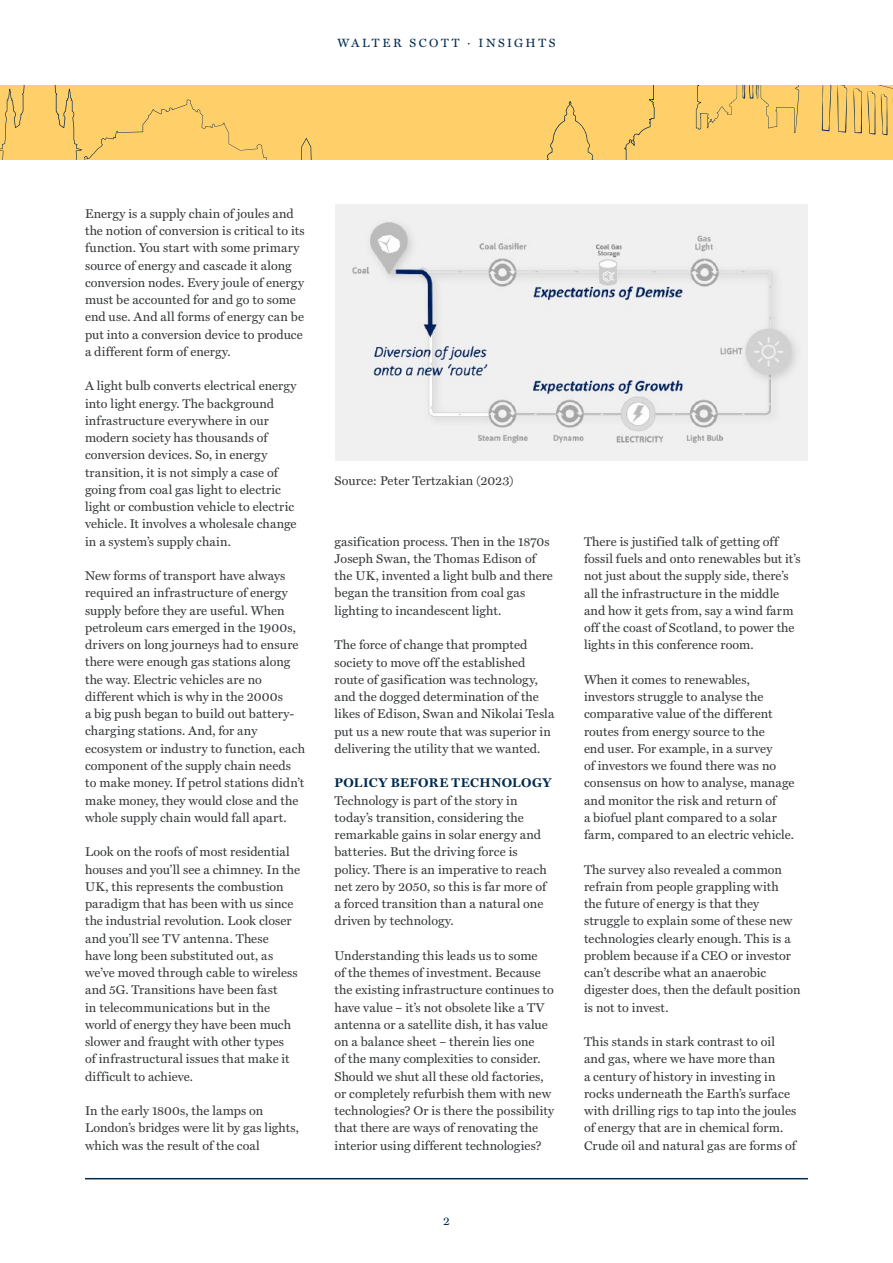
<style>
.page{position:relative;width:893px;height:1263px;background:#fff}
.page>*{position:absolute;margin:0;border:0;box-sizing:border-box;transform-origin:0 0}
.t1{font:12.75px/17.2px "Miller Text";letter-spacing:.005em;color:#36393b}
.t2{font:700 12.75px "Miller Text";letter-spacing:.035em;color:#002a4e}
.t3{font:12px "Miller Text";letter-spacing:.215em;color:#002a4e}
</style>
<div class="page">
<hr style="left:85px;top:1178px;width:723px;height:1px;background:#002a4e">
<div style="left:0;top:85px;width:893px;height:74px;background:#ffcf69"></div>
<img style="left:336px;top:204px;width:472px;height:256px">
<p class="t3" style="left:337px;top:36px;width:220px">WALTER SCOTT · INSIGHTS</p>
<p class="t1" style="left:85px;top:205px;width:221px">Energy is a supply chain of joules and the notion of conversion is critical to its function. You start with some primary source of energy and cascade it along conversion nodes. Every joule of energy must be accounted for and go to some end use. And all forms of energy can be put into a conversion device to produce a different form of energy.</p>
<p class="t1" style="left:85px;top:378px;width:213px">A light bulb converts electrical energy into light energy. The background infrastructure everywhere in our modern society has thousands of conversion devices. So, in energy transition, it is not simply a case of going from coal gas light to electric light or combustion vehicle to electric vehicle. It involves a wholesale change in a system’s supply chain.</p>
<p class="t1" style="left:85px;top:567px;width:222px">New forms of transport have always required an infrastructure of energy supply before they are useful. When petroleum cars emerged in the 1900s, drivers on long journeys had to ensure there were enough gas stations along the way. Electric vehicles are no different which is why in the 2000s<br>a big push began to build out battery&shy;charging stations. And, for any ecosystem or industry to function, each component of the supply chain needs to make money. If petrol stations didn’t make money, they would close and the whole supply chain would fall apart.</p>
<p class="t1" style="left:85px;top:843px;width:217px">Look on the roofs of most residential houses and you’ll see a chimney. In the UK, this represents the combustion paradigm that has been with us since the industrial revolution. Look closer and you’ll see TV antenna. These<br>have long been substituted out, as we’ve moved through cable to wireless and 5G. Transitions have been fast<br>in telecommunications but in the world of energy they have been much slower and fraught with other types<br>of infrastructural issues that make it difficult to achieve.</p>
<p class="t1" style="left:85px;top:1102px;width:216px">In the early 1800s, the lamps on<br>London’s bridges were lit by gas lights, which was the result of the coal</p>
<p class="t1" style="left:334px;top:473px;width:180px">Source: Peter Tertzakian (2023)</p>
<p class="t1" style="left:334px;top:533px;width:220px">gasification process. Then in the 1870s Joseph Swan, the Thomas Edison of the UK, invented a light bulb and there began the transition from coal gas lighting to incandescent light.</p>
<p class="t1" style="left:334px;top:637px;width:221px">The force of change that prompted society to move off the established route of gasification was technology, and the dogged determination of the likes of Edison, Swan and Nikolai Tesla put us a new route that was superior in delivering the utility that we wanted.</p>
<p class="t2" style="left:334px;top:775px;width:218px">POLICY BEFORE TECHNOLOGY</p>
<p class="t1" style="left:334px;top:792px;width:214px">Technology is part of the story in today’s transition, considering the remarkable gains in solar energy and batteries. But the driving force is policy. There is an imperative to reach net zero by 2050, so this is far more of a forced transition than a natural one driven by technology.</p>
<p class="t1" style="left:334px;top:947px;width:221px">Understanding this leads us to some<br>of the themes of investment. Because the existing infrastructure continues to have value – it’s not obsolete like a TV antenna or a satellite dish, it has value on a balance sheet – therein lies one<br>of the many complexities to consider.<br>Should we shut all these old factories, or completely refurbish them with new technologies? Or is there the possibility that there are ways of renovating the interior using different technologies?</p>
<p class="t3" style="left:443px;top:1214px;width:8px">2</p>
<p class="t1" style="left:584px;top:533px;width:218px">There is justified talk of getting off fossil fuels and onto renewables but it’s not just about the supply side, there’s all the infrastructure in the middle and how it gets from, say a wind farm off the coast of Scotland, to power the lights in this conference room.</p>
<p class="t1" style="left:584px;top:671px;width:212px">When it comes to renewables, investors struggle to analyse the comparative value of the different routes from energy source to the<br>end user. For example, in a survey<br>of investors we found there was no consensus on how to analyse, manage and monitor the risk and return of<br>a biofuel plant compared to a solar farm, compared to an electric vehicle.</p>
<p class="t1" style="left:584px;top:861px;width:218px">The survey also revealed a common refrain from people grappling with<br>the future of energy is that they struggle to explain some of these new technologies clearly enough. This is a problem because if a CEO or investor can’t describe what an anaerobic digester does, then the default position is not to invest.</p>
<p class="t1" style="left:584px;top:1033px;width:214px">This stands in stark contrast to oil and gas, where we have more than<br>a century of history in investing in rocks underneath the Earth’s surface with drilling rigs to tap into the joules of energy that are in chemical form.<br>Crude oil and natural gas are forms of</p>
</div>
